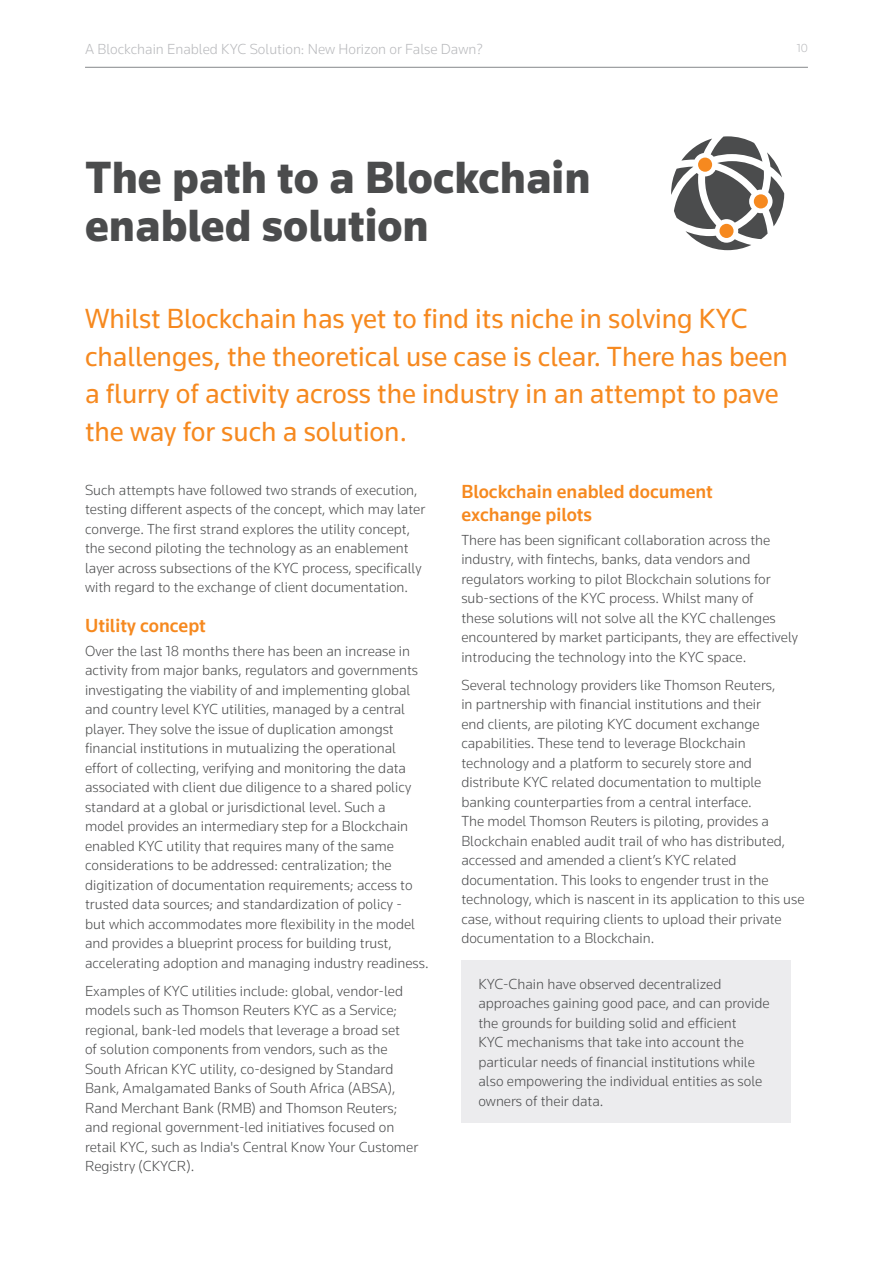
<style>
.page{position:relative;width:893px;height:1263px;background:#fff}
.page>*{position:absolute;margin:0;border:0;box-sizing:border-box;transform-origin:0 0}
.t1{font:900 46.5px/48px "Knowledge 2017";color:#4b4c4d}
.t2{font:28.5px/37.5px "Knowledge 2017";color:#f6891f}
.t3{font:500 19.5px/22.5px "Knowledge 2017";color:#f6891f}
.t4{font:300 15px/19.5px "Knowledge 2017";color:#4b4c4d}
.t5{font:300 15px "Knowledge 2017";color:#b8b9bc}
.t6{font:300 12px "Knowledge 2017";color:#b8b9bc}
</style>
<div class="page">
<hr style="left:85px;top:67px;width:723px;height:1px;background:#86888b">
<div style="left:461px;top:960px;width:330px;height:163px;background:#ececee"></div>
<svg style="left:671px;top:136px;width:113px;height:114px"></svg>
<p class="t5" style="left:85px;top:40px;width:399px">A Blockchain Enabled KYC Solution: New Horizon or False Dawn?</p>
<p class="t6" style="left:797px;top:40px;width:13px">10</p>
<h1 class="t1" style="left:85px;top:153px;width:507px">The path to a Blockchain enabled solution</h1>
<h2 class="t2" style="left:85px;top:300px;width:704px">Whilst Blockchain has yet to find its niche in solving KYC challenges, the theoretical use case is clear. There has been a flurry of activity across the industry in an attempt to pave the way for such a solution.</h2>
<p class="t4" style="left:85px;top:480px;width:342px">Such attempts have followed two strands of execution, testing different aspects of the concept, which may later converge. The first strand explores the utility concept, the second piloting the technology as an enablement layer across subsections of the KYC process, specifically with regard to the exchange of client documentation.</p>
<h3 class="t3" style="left:85px;top:614px;width:122px">Utility concept</h3>
<p class="t4" style="left:85px;top:641px;width:345px">Over the last 18 months there has been an increase in activity from major banks, regulators and governments investigating the viability of and implementing global and country level KYC utilities, managed by a central player. They solve the issue of duplication amongst financial institutions in mutualizing the operational effort of collecting, verifying and monitoring the data associated with client due diligence to a shared policy standard at a global or jurisdictional level. Such a<br>model provides an intermediary step for a Blockchain enabled KYC utility that requires many of the same considerations to be addressed: centralization; the digitization of documentation requirements; access to trusted data sources; and standardization of policy -<br>but which accommodates more flexibility in the model and provides a blueprint process for building trust, accelerating adoption and managing industry readiness.</p>
<p class="t4" style="left:85px;top:981px;width:335px">Examples of KYC utilities include: global, vendor-led models such as Thomson Reuters KYC as a Service; regional, bank-led models that leverage a broad set<br>of solution components from vendors, such as the South African KYC utility, co-designed by Standard Bank, Amalgamated Banks of South Africa (ABSA), Rand Merchant Bank (RMB) and Thomson Reuters; and regional government-led initiatives focused on retail KYC, such as India's Central Know Your Customer Registry (CKYCR).</p>
<h3 class="t3" style="left:461px;top:480px;width:253px">Blockchain enabled document exchange pilots</h3>
<p class="t4" style="left:461px;top:530px;width:338px">There has been significant collaboration across the industry, with fintechs, banks, data vendors and regulators working to pilot Blockchain solutions for sub-sections of the KYC process. Whilst many of<br>these solutions will not solve all the KYC challenges encountered by market participants, they are effectively introducing the technology into the KYC space.</p>
<p class="t4" style="left:461px;top:675px;width:345px">Several technology providers like Thomson Reuters,<br>in partnership with financial institutions and their<br>end clients, are piloting KYC document exchange capabilities. These tend to leverage Blockchain technology and a platform to securely store and distribute KYC related documentation to multiple banking counterparties from a central interface.<br>The model Thomson Reuters is piloting, provides a Blockchain enabled audit trail of who has distributed, accessed and amended a client’s KYC related documentation. This looks to engender trust in the technology, which is nascent in its application to this use case, without requiring clients to upload their private documentation to a Blockchain.</p>
<p class="t4" style="left:478px;top:974px;width:293px">KYC-Chain have observed decentralized approaches gaining good pace, and can provide the grounds for building solid and efficient<br>KYC mechanisms that take into account the particular needs of financial institutions while also empowering the individual entities as sole owners of their data.</p>
</div>
